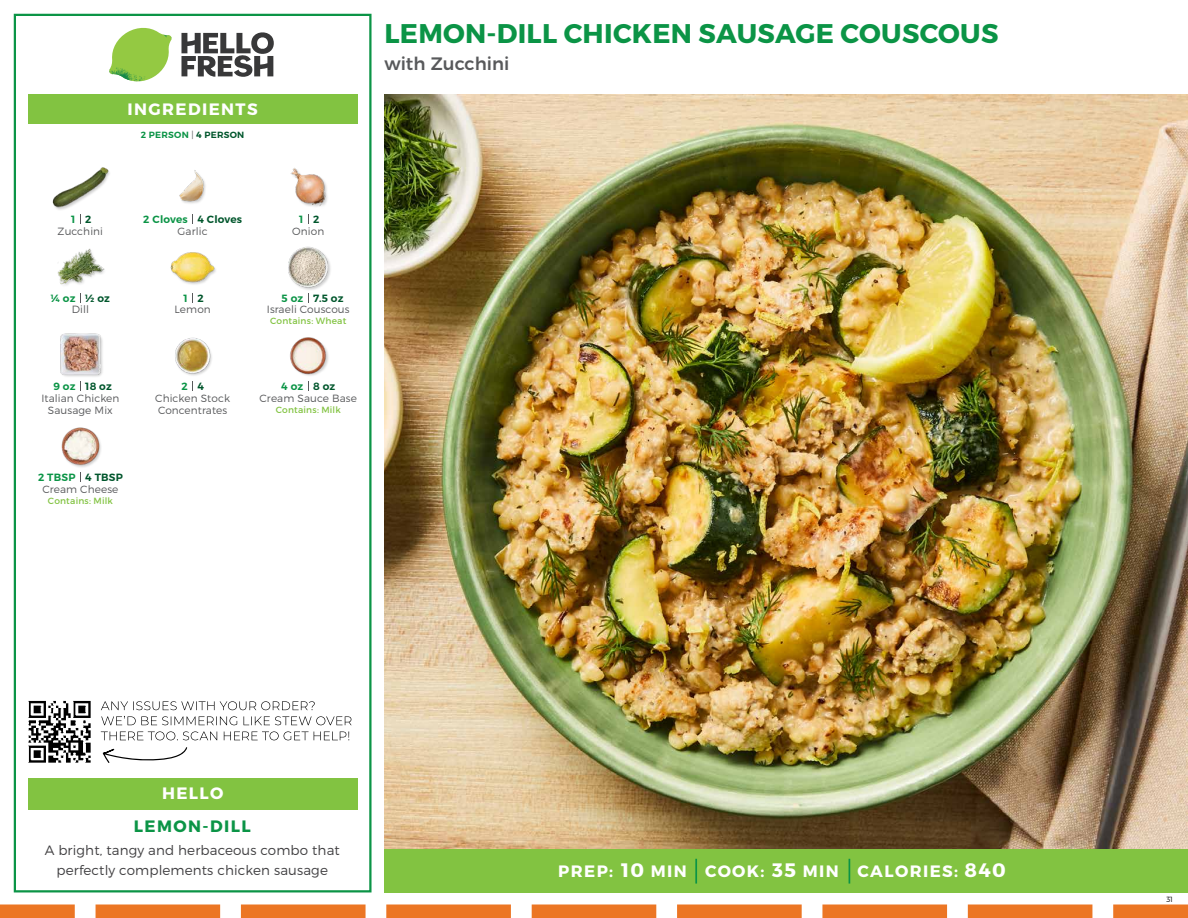
<style>
.page{position:relative;width:1188px;height:918px;background:#fff}
.page>*{position:absolute;margin:0;border:0;box-sizing:border-box;transform-origin:0 0}
.t1{font:700 27px "Montserrat";letter-spacing:.01em;color:#0b9446}
.t2{font:700 19.5px "Montserrat";color:#fff}
.t3{font:500 18px "Montserrat";color:#58595b}
.t4{font:700 16.5px "Montserrat";letter-spacing:.085em;color:#fff}
.t5{font:700 16.5px "Montserrat";letter-spacing:.085em;color:#0b9446}
.t6{font:300 13.5px/19.5px "Montserrat";letter-spacing:.01em;color:#414042;text-align:center}
.t7{font:300 10.5px/12px "Montserrat";letter-spacing:.01em;color:#58595b;text-align:center}
.t8{font:600 10.5px "Montserrat";letter-spacing:.02em;color:#00562c}
.t9{font:600 10.5px "Montserrat";letter-spacing:.02em;color:#0b9446}
.t10{font:9px "Montserrat";letter-spacing:.02em;color:#82c341}
.t11{font:600 9px "Montserrat";letter-spacing:.03em;color:#0b9446}
.t12{font:300 7.5px "Montserrat";color:#000}
.s1{font-weight:300;color:#58595b}
.s2{color:#00562c}
.s3{font-size:19.5px}
</style>
<div class="page">
<svg style="left:0;top:904px;width:1188px;height:14px;background:#ef8d49"></svg>
<div style="left:384px;top:849px;width:804px;height:43px;background:#82c341"></div>
<svg style="left:181px;top:32px;width:93px;height:45px"></svg>
<svg style="left:114px;top:28px;width:55px;height:36px"></svg>
<img style="left:143px;top:28px;width:29px;height:24px">
<img style="left:112px;top:48px;width:54px;height:10px">
<img style="left:109px;top:52px;width:55px;height:30px">
<img style="left:142px;top:58px;width:24px;height:23px">
<div style="left:28px;top:94px;width:330px;height:30px;background:#82c341"></div>
<div style="left:14px;top:14px;width:358px;height:878px;border:2px solid #0b9446"></div>
<div style="left:28px;top:778px;width:330px;height:31px;background:#82c341"></div>
<img style="left:170px;top:252px;width:46px;height:33px">
<div style="left:288px;top:246px;width:44px;height:45px;background:#000;opacity:.2"></div>
<img style="left:288px;top:246px;width:44px;height:43px">
<img style="left:179px;top:170px;width:27px;height:34px">
<img style="left:290px;top:168px;width:38px;height:39px">
<img style="left:57px;top:248px;width:48px;height:37px">
<div style="left:52px;top:167px;width:59px;height:44px;background:#000;opacity:.2"></div>
<img style="left:52px;top:167px;width:58px;height:42px">
<img style="left:175px;top:337px;width:37px;height:39px">
<img style="left:290px;top:337px;width:39px;height:39px">
<img style="left:60px;top:334px;width:43px;height:43px">
<img style="left:61px;top:427px;width:40px;height:41px">
<hr style="left:695px;top:859px;width:2px;height:25px;background:#0b9446">
<svg style="left:849px;top:859px;width:1px;height:25px"></svg>
<img style="left:28px;top:700px;width:63px;height:63px">
<svg style="left:103px;top:747px;width:84px;height:16px"></svg>
<svg style="left:101px;top:731px;width:248px;height:9px"></svg>
<svg style="left:101px;top:716px;width:251px;height:9px"></svg>
<svg style="left:101px;top:701px;width:214px;height:9px"></svg>
<img style="left:384px;top:94px;width:804px;height:755px">
<h3 class="t4" style="left:128px;top:99px;width:132px">INGREDIENTS</h3>
<p class="t11" style="left:141px;top:129px;width:105px">2 PERSON <span class="s1">|</span> <span class="s2">4 PERSON</span></p>
<h1 class="t1" style="left:385px;top:17px;width:615px">LEMON-DILL CHICKEN SAUSAGE COUSCOUS</h1>
<h3 class="t3" style="left:384px;top:49px;width:126px">with Zucchini</h3>
<p class="t9" style="left:71px;top:212px;width:6px">1</p>
<p class="t8" style="left:85px;top:212px;width:8px">2</p>
<p class="t8" style="left:198px;top:212px;width:46px">4 Cloves</p>
<p class="t8" style="left:313px;top:212px;width:8px">2</p>
<p class="t9" style="left:143px;top:212px;width:46px">2 Cloves</p>
<p class="t9" style="left:299px;top:212px;width:6px">1</p>
<p class="t7" style="left:58px;top:225px;width:47px">Zucchini</p>
<p class="t7" style="left:178px;top:225px;width:32px">Garlic</p>
<p class="t7" style="left:292px;top:225px;width:34px">Onion</p>
<p class="t9" style="left:51px;top:291px;width:26px">¼ oz</p>
<p class="t8" style="left:85px;top:291px;width:26px">½ oz</p>
<p class="t7" style="left:72px;top:304px;width:19px">Dill</p>
<p class="t9" style="left:53px;top:380px;width:24px">9 oz</p>
<p class="t8" style="left:85px;top:380px;width:28px">18 oz</p>
<p class="t7" style="left:41px;top:392px;width:80px">Italian Chicken<br>Sausage Mix</p>
<p class="t9" style="left:38px;top:471px;width:39px">2 TBSP</p>
<p class="t8" style="left:85px;top:470px;width:39px">4 TBSP</p>
<p class="t7" style="left:42px;top:483px;width:78px">Cream Cheese</p>
<p class="t10" style="left:48px;top:495px;width:67px">Contains: Milk</p>
<p class="t8" style="left:198px;top:291px;width:8px">2</p>
<p class="t8" style="left:313px;top:291px;width:32px">7.5 oz</p>
<p class="t9" style="left:184px;top:291px;width:6px">1</p>
<p class="t9" style="left:282px;top:291px;width:23px">5 oz</p>
<p class="t7" style="left:174px;top:304px;width:38px">Lemon</p>
<p class="t7" style="left:267px;top:304px;width:84px">Israeli Couscous</p>
<p class="t10" style="left:270px;top:316px;width:78px">Contains: Wheat</p>
<p class="t8" style="left:198px;top:380px;width:8px">4</p>
<p class="t8" style="left:313px;top:380px;width:24px">8 oz</p>
<p class="t9" style="left:181px;top:380px;width:8px">2</p>
<p class="t9" style="left:281px;top:380px;width:24px">4 oz</p>
<p class="t7" style="left:155px;top:392px;width:76px;text-align:left">Chicken Stock<br>Concentrates</p>
<p class="t7" style="left:260px;top:392px;width:99px">Cream Sauce Base</p>
<p class="t10" style="left:276px;top:404px;width:67px">Contains: Milk</p>
<h3 class="t4" style="left:162px;top:783px;width:63px">HELLO</h3>
<h3 class="t5" style="left:134px;top:816px;width:118px">LEMON-DILL</h3>
<p class="t6" style="left:45px;top:840px;width:297px">A bright, tangy and herbaceous combo that perfectly complements chicken sausage</p>
<h3 class="t4" style="left:621px;top:861px;width:67px"><span class="s3">10</span> MIN</h3>
<h3 class="t4" style="left:772px;top:861px;width:68px"><span class="s3">35</span> MIN</h3>
<h2 class="t2" style="left:964px;top:858px;width:43px">840</h2>
<h3 class="t4" style="left:558px;top:861px;width:56px">PREP:</h3>
<h3 class="t4" style="left:705px;top:861px;width:61px">COOK:</h3>
<h3 class="t4" style="left:858px;top:861px;width:102px">CALORIES:</h3>
<p class="t12" style="left:1166px;top:895px;width:8px">31</p>
</div>
